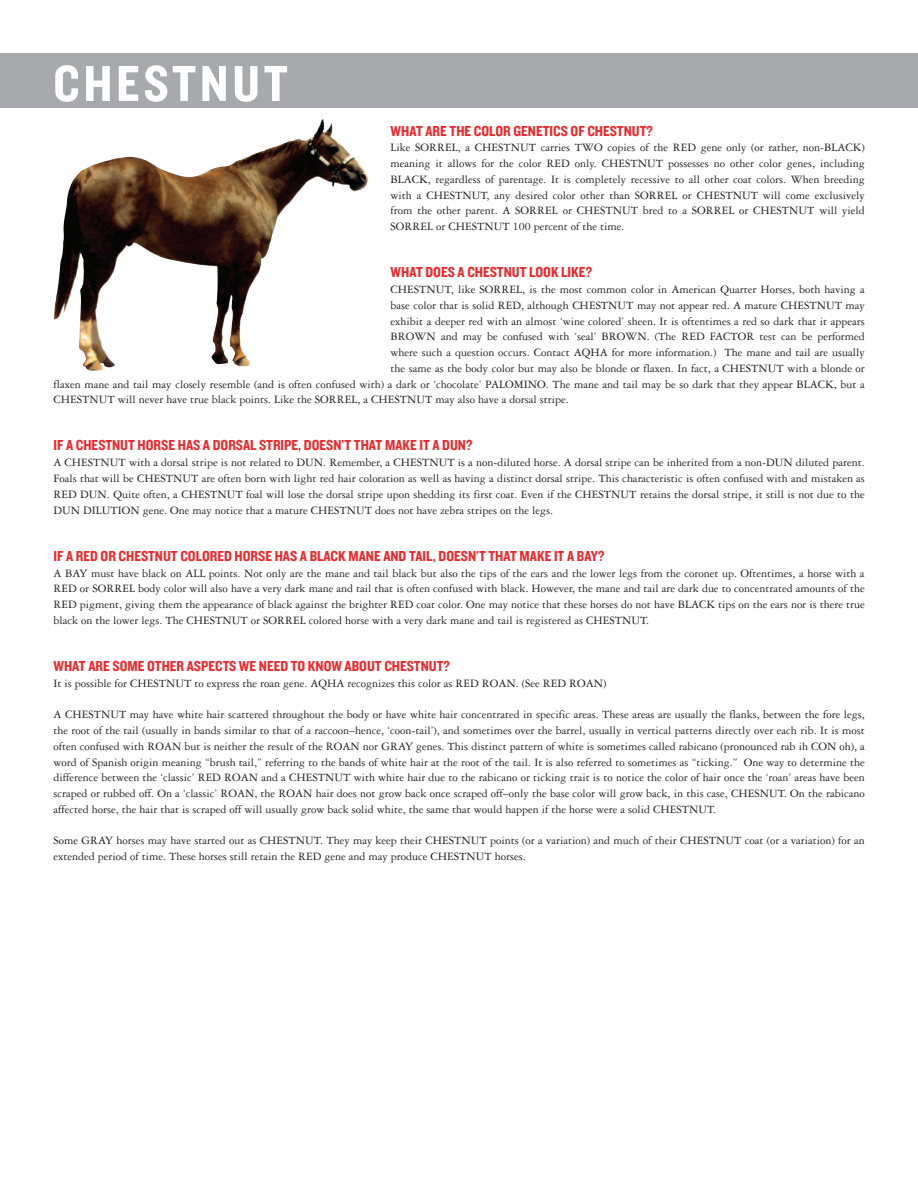
<style>
.page{position:relative;width:918px;height:1188px;background:#fff}
.page>*{position:absolute;margin:0;border:0;box-sizing:border-box;transform-origin:0 0}
.t1{font:52.5px "Knockout HTF50 Welterweight";color:#fff}
.t2{font:15px "Knockout HTF50 Welterweight";color:#ec2a2d}
.t3{font:12px/15.8px "Garamond Three";color:#231f20;text-align:justify}
</style>
<div class="page">
<div style="left:0;top:54px;width:918px;height:54px;background:#a8a9ad"></div>
<img style="left:54px;top:119px;width:270px;height:252px">
<h1 class="t1" style="left:53px;top:52px;width:236px">CHESTNUT</h1>
<p class="t2" style="left:391px;top:122px;width:264px">WHAT ARE THE COLOR GENETICS OF CHESTNUT?</p>
<p class="t3" style="left:391px;top:141px;width:476px">Like SORREL, a CHESTNUT carries TWO copies of the RED gene only (or rather, non-BLACK) meaning it allows for the color RED only. CHESTNUT possesses no other color genes, including BLACK, regardless of parentage. It is completely recessive to all other coat colors. When breeding with a CHESTNUT, any desired color other than SORREL or CHESTNUT will come exclusively from the other parent. A SORREL or CHESTNUT bred to a SORREL or CHESTNUT will yield SORREL or CHESTNUT 100 percent of the time.</p>
<p class="t2" style="left:391px;top:263px;width:203px">WHAT DOES A CHESTNUT LOOK LIKE?</p>
<p class="t3" style="left:391px;top:283px;width:476px">CHESTNUT, like SORREL, is the most common color in American Quarter Horses, both having a</p>
<p class="t3" style="left:391px;top:298px;width:476px">base color that is solid RED, although CHESTNUT may not appear red. A mature CHESTNUT may</p>
<p class="t3" style="left:391px;top:314px;width:476px">exhibit a deeper red with an almost ‘wine colored’ sheen. It is oftentimes a red so dark that it appears</p>
<p class="t3" style="left:391px;top:330px;width:476px">BROWN and may be confused with ‘seal’ BROWN. (The RED FACTOR test can be performed</p>
<p class="t3" style="left:391px;top:346px;width:476px">where such a question occurs. Contact AQHA for more information.) The mane and tail are usually</p>
<p class="t3" style="left:391px;top:361px;width:476px">the same as the body color but may also be blonde or flaxen. In fact, a CHESTNUT with a blonde or</p>
<p class="t3" style="left:57px;top:377px;width:809px">laxen mane and tail may closely resemble (and is often confused with) a dark or ‘chocolate’ PALOMINO. The mane and tail may be so dark that they appear BLACK, but a</p>
<p class="t3" style="left:61px;top:393px;width:509px">HESTNUT will never have true black points. Like the SORREL, a CHESTNUT may also have a dorsal stripe.</p>
<p class="t2" style="left:54px;top:437px;width:420px">IF A CHESTNUT HORSE HAS DORSAL STRIPE, DOESN’T THAT MAKE IT A DUN?</p>
<p class="t3" style="left:54px;top:456px;width:813px;text-indent:11px">CHESTNUT with a dorsal stripe is not related to DUN. Remember, a CHESTNUT is a non-diluted horse. A dorsal stripe can be inherited from a non-DUN diluted parent.<br>Foals that will be CHESTNUT are often born with light red hair coloration as well as having a distinct dorsal stripe. This characteristic is often confused with and mistaken as RED DUN. Quite often, a CHESTNUT foal will lose the dorsal stripe upon shedding its first coat. Even if the CHESTNUT retains the dorsal stripe, it still is not due to the DUN DILUTION gene. One may notice that a mature CHESTNUT does not have zebra stripes on the legs.</p>
<p class="t2" style="left:54px;top:547px;width:553px">IF A RED OR CHESTNUT COLORED HORSE HAS A BLACK MANE AND TAIL, DOESN’T THAT MAKE IT A BAY?</p>
<p class="t3" style="left:54px;top:566px;width:813px;text-indent:12px">BAY must have black on ALL points. Not only are the mane and tail black but also the tips of the ears and the lower legs from the coronet up. Oftentimes, a horse with a RED or SORREL body color will also have a very dark mane and tail that is often confused with black. However, the mane and tail are dark due to concentrated amounts of the RED pigment, giving them the appearance of black against the brighter RED coat color. One may notice that these horses do not have BLACK tips on the ears nor is there true black on the lower legs. The CHESTNUT or SORREL colored horse with a very dark mane and tail is registered as CHESTNUT.</p>
<p class="t2" style="left:54px;top:657px;width:398px">WHAT ARE SOME OTHER ASPECTS WE NEED TO KNOW ABOUT CHESTNUT?</p>
<p class="t3" style="left:54px;top:676px;width:554px">It is possible for CHESTNUT to express the roan gene. AQHA recognizes this color as RED ROAN. (See RED ROAN)</p>
<p class="t3" style="left:54px;top:708px;width:813px;text-indent:12px">CHESTNUT may have white hair scattered throughout the body or have white hair concentrated in specific areas. These areas are usually the flanks, between the fore legs, the root of the tail (usually in bands similar to that of a raccoon–hence, ‘coon-tail’), and sometimes over the barrel, usually in vertical patterns directly over each rib. It is most often confused with ROAN but is neither the result of the ROAN nor GRAY genes. This distinct pattern of white is sometimes called rabicano (pronounced rab ih CON oh), a word of Spanish origin meaning “brush tail,” referring to the bands of white hair at the root of the tail. It is also referred to sometimes as “ticking.” One way to determine the difference between the ‘classic’ RED ROAN and a CHESTNUT with white hair due to the rabicano or ticking trait is to notice the color of hair once the ‘roan’ areas have been scraped or rubbed off. On a ‘classic’ ROAN, the ROAN hair does not grow back once scraped off–only the base color will grow back, in this case, CHESNUT. On the rabicano affected horse, the hair that is scraped off will usually grow back solid white, the same that would happen if the horse were a solid CHESTNUT.</p>
<p class="t3" style="left:54px;top:834px;width:813px">Some GRAY horses may have started out as CHESTNUT. They may keep their CHESTNUT points (or a variation) and much of their CHESTNUT coat (or a variation) for an extended period of time. These horses still retain the RED gene and may produce CHESTNUT horses.</p>
</div>
